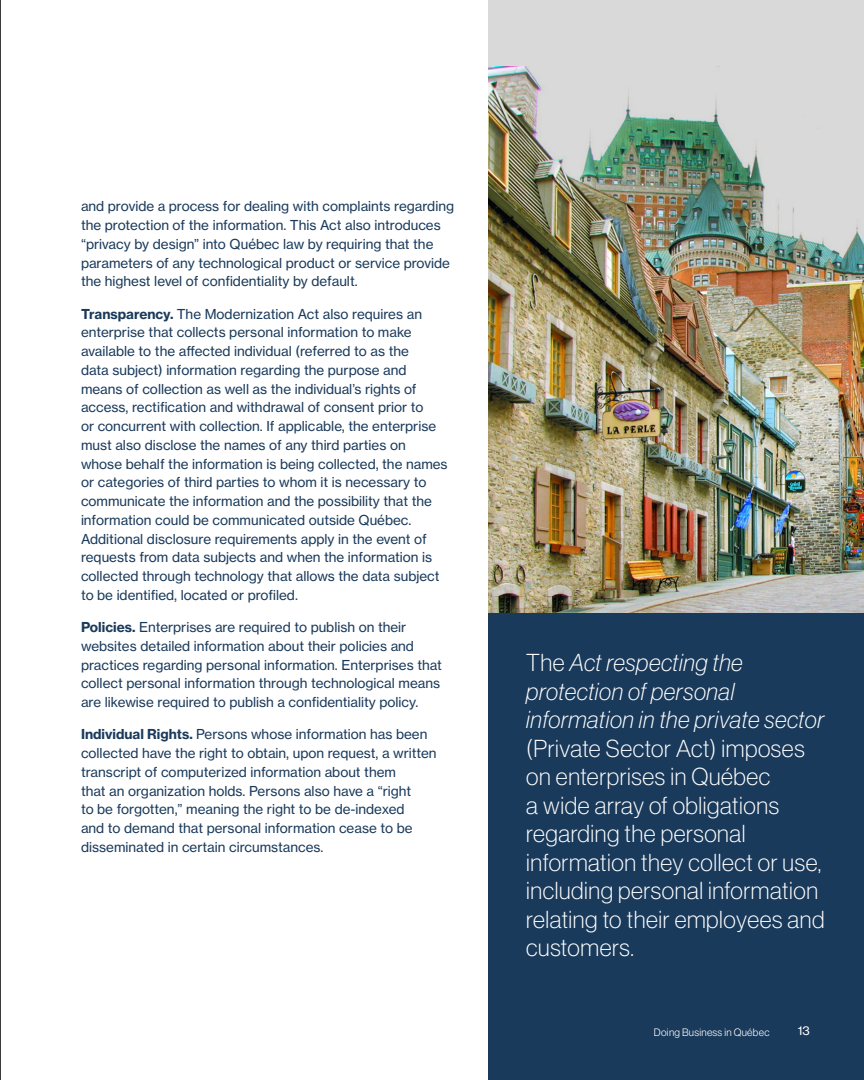
<style>
.page{position:relative;width:864px;height:1080px;background:#fff}
.page>*{position:absolute;margin:0;border:0;box-sizing:border-box;transform-origin:0 0}
.t1{font:24px/28.5px "N Haas Grotesk DS Std 35 X Lt";letter-spacing:.025em;color:#fff}
.t2{font:24px/28.5px "N Haas Grotesk DS Std 36 X Lt It";letter-spacing:.025em;color:#fff}
.Body_Copy_9_12_5{font:13.5px/18.8px "N Haas Grotesk TX Std 55 Rg";color:#1a3a5b}
.Page_Numbers_8pt_Right{font:12px "N Haas Grotesk TX Std 55 Rg";color:#fff}
.TOC_Chapter__No_Space{font:10.5px "N Haas Grotesk DS Std 45 Lt";letter-spacing:.025em;color:#fff}
.s1{font-family:"N Haas Grotesk TX Std 75 Bd"}
.s2{font-family:"N Haas Grotesk DS Std 35 X Lt"}
</style>
<div class="page">
<div style="left:489px;top:612px;width:375px;height:468px;background:#1a3a5b"></div>
<div style="left:489px;top:0;width:375px;height:612px;background:#d9d9d9"></div>
<img style="left:489px;top:66px;width:375px;height:546px">
<hr style="left:0;top:0;width:1px;height:1080px;background:#231f20">
<p class="Body_Copy_9_12_5" style="left:81px;top:197px;width:375px">and provide a process for dealing with complaints regarding the protection of the information. This Act also introduces “privacy by design” into Québec law by requiring that the parameters of any technological product or service provide the highest level of confidentiality by default.</p>
<p class="Body_Copy_9_12_5" style="left:81px;top:304px;width:368px"><span class="s1">Transparency.</span> The Modernization Act also requires an enterprise that collects personal information to make available to the affected individual (referred to as the<br>data subject) information regarding the purpose and means of collection as well as the individual’s rights of access, rectification and withdrawal of consent prior to<br>or concurrent with collection. If applicable, the enterprise must also disclose the names of any third parties on whose behalf the information is being collected, the names or categories of third parties to whom it is necessary to communicate the information and the possibility that the information could be communicated outside Québec.<br>Additional disclosure requirements apply in the event of requests from data subjects and when the information is collected through technology that allows the data subject to be identified, located or profiled.</p>
<p class="Body_Copy_9_12_5" style="left:81px;top:618px;width:363px"><span class="s1">Policies.</span> Enterprises are required to publish on their websites detailed information about their policies and practices regarding personal information. Enterprises that collect personal information through technological means are likewise required to publish a confidentiality policy.</p>
<p class="Body_Copy_9_12_5" style="left:81px;top:725px;width:357px"><span class="s1">Individual Rights.</span> Persons whose information has been collected have the right to obtain, upon request, a written transcript of computerized information about them<br>that an organization holds. Persons also have a “right<br>to be forgotten,” meaning the right to be de-indexed<br>and to demand that personal information cease to be disseminated in certain circumstances.</p>
<h1 class="t2" style="left:526px;top:648px;width:299px"><span class="s2">The</span> Act respecting the protection of personal information in the private sector</h1>
<h1 class="t1" style="left:526px;top:734px;width:300px">(Private Sector Act) imposes on enterprises in Québec<br>a wide array of obligations regarding the personal information they collect or use, including personal information relating to their employees and customers.</h1>
<p class="TOC_Chapter__No_Space" style="left:654px;top:1026px;width:117px">Doing Business in Québec</p>
<p class="Page_Numbers_8pt_Right" style="left:798px;top:1024px;width:14px">13</p>
</div>
